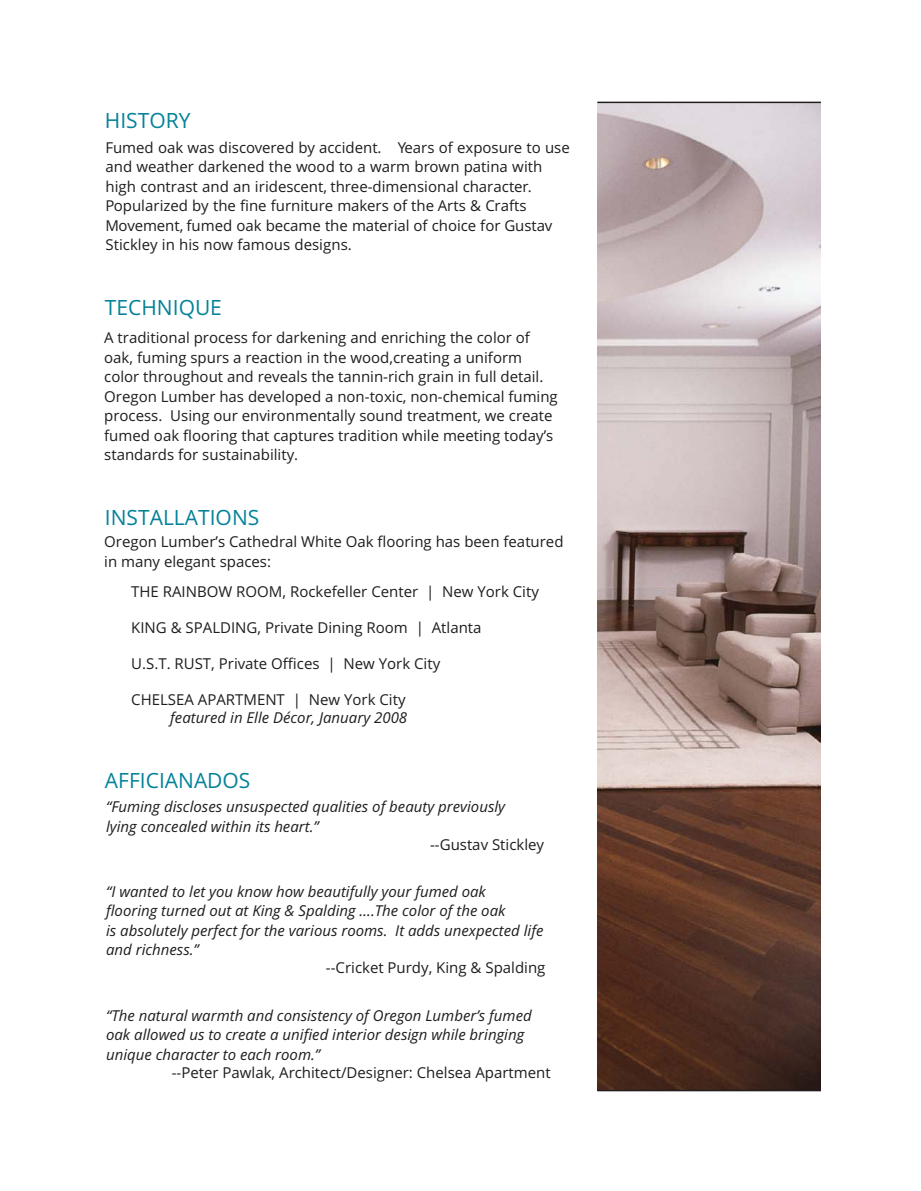
<style>
.page{position:relative;width:921px;height:1191px;background:#fff}
.page>*{position:absolute;margin:0;border:0;box-sizing:border-box;transform-origin:0 0}
.t1{font:21px "Open Sans";color:#048299}
.t2{font:15px/19.5px "Open Sans";color:#201d1d}
.t3{font:italic 15px/19.5px "Open Sans";color:#201d1d}
</style>
<div class="page">
<img style="left:597px;top:103px;width:224px;height:987px">
<hr style="left:597px;top:1090px;width:224px;height:1px;background:#221e1f">
<hr style="left:597px;top:102px;width:224px;height:1px;background:#221e1f">
<h1 class="t1" style="left:105px;top:112px;width:87px">HISTORY</h1>
<p class="t2" style="left:106px;top:139px;width:466px">Fumed oak was discovered by accident. Years of exposure to use and weather darkened the wood to a warm brown patina with high contrast and an iridescent, three-dimensional character.<br>Popularized by the fine furniture makers of the Arts &amp; Crafts Movement, fumed oak became the material of choice for Gustav Stickley in his now famous designs.</p>
<h1 class="t1" style="left:105px;top:299px;width:119px">TECHNIQUE</h1>
<p class="t2" style="left:104px;top:330px;width:455px">A traditional process for darkening and enriching the color of oak, fuming spurs a reaction in the wood,creating a uniform color throughout and reveals the tannin-rich grain in full detail.<br>Oregon Lumber has developed a non-toxic, non-chemical fuming process. Using our environmentally sound treatment, we create fumed oak flooring that captures tradition while meeting today’s standards for sustainability.</p>
<h1 class="t1" style="left:105px;top:510px;width:156px">INSTALLATIONS</h1>
<p class="t2" style="left:104px;top:534px;width:461px">Oregon Lumber’s Cathedral White Oak flooring has been featured in many elegant spaces:</p>
<p class="t2" style="left:131px;top:584px;width:409px">THE RAINBOW ROOM, Rockefeller Center | New York City</p>
<p class="t2" style="left:131px;top:620px;width:352px">KING &amp; SPALDING, Private Dining Room | Atlanta</p>
<p class="t2" style="left:131px;top:656px;width:311px">U.S.T. RUST, Private Offices | New York City</p>
<p class="t2" style="left:131px;top:692px;width:276px">CHELSEA APARTMENT | New York City</p>
<p class="t3" style="left:170px;top:710px;width:239px">featured in Elle Décor, January 2008</p>
<h1 class="t1" style="left:105px;top:772px;width:147px">AFFICIANADOS</h1>
<p class="t3" style="left:106px;top:799px;width:401px">“Fuming discloses unsuspected qualities of beauty previously lying concealed within its heart.”</p>
<p class="t2" style="left:430px;top:836px;width:116px">--Gustav Stickley</p>
<p class="t3" style="left:106px;top:883px;width:439px">“I wanted to let you know how beautifully your fumed oak<br>flooring turned out at King &amp; Spalding ….The color of the oak<br>is absolutely perfect for the various rooms. It adds unexpected life and richness.”</p>
<p class="t2" style="left:326px;top:960px;width:221px">--Cricket Purdy, King &amp; Spalding</p>
<p class="t3" style="left:106px;top:1007px;width:427px">“The natural warmth and consistency of Oregon Lumber’s fumed oak allowed us to create a unified interior design while bringing unique character to each room.”</p>
<p class="t2" style="left:172px;top:1064px;width:381px">--Peter Pawlak, Architect/Designer: Chelsea Apartment</p>
</div>
